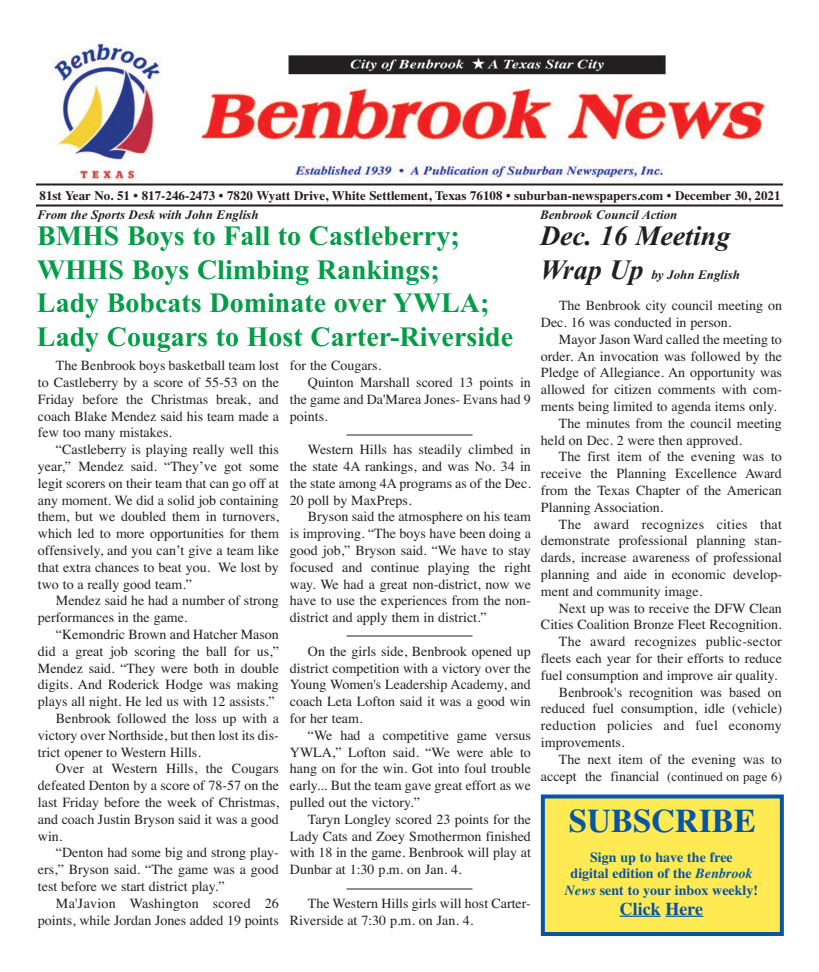
<style>
.page{position:relative;width:819px;height:972px;background:#fff}
.page>*{position:absolute;margin:0;border:0;box-sizing:border-box;transform-origin:0 0}
.t1{font:700 33px "Times";color:#0855a4}
.t2{font:700 28px/33.6px "Times New Roman";color:#039d47}
.t3{font:italic 700 28px "Times New Roman";color:#231f20}
.t4{font:700 18px "Times";color:#0855a4}
.t5{font:14px/16.8px "Times";color:#231f20;text-align:justify}
.t6{font:14px "Times";letter-spacing:.02em;color:#231f20}
.t7{font:700 14px/16.8px "Times";color:#0855a4;text-align:center}
.t8{font:700 13px "Times";color:#231f20}
.t9{font:italic 700 13px "Times New Roman";color:#231f20}
.s1{font-size:28px}
.s2{font-size:13px}
.s3{font-style:italic}
</style>
<div class="page">
<img style="left:36px;top:42px;width:747px;height:142px">
<hr style="left:36px;top:184px;width:747px;height:2px;background:#231f20">
<hr style="left:36px;top:204px;width:747px;height:2px;background:#231f20">
<div style="left:545px;top:798px;width:235px;height:134px;background:#ffea54"></div>
<div style="left:541px;top:794px;width:243px;height:142px;border:4px solid #0855a4"></div>
<hr style="left:620px;top:916px;width:41px;height:1px;background:#0855a4">
<hr style="left:666px;top:916px;width:37px;height:1px;background:#0855a4">
<hr style="left:346px;top:434px;width:126px;height:2px;background:#231f20">
<hr style="left:346px;top:636px;width:126px;height:1px;background:#231f20">
<hr style="left:346px;top:888px;width:126px;height:1px;background:#231f20">
<p class="t8" style="left:40px;top:188px;width:743px">81st Year No. 51 • 817-246-2473 • 7820 Wyatt Drive, White Settlement, Texas 76108 • suburban-newspapers.com • December 30, 2021</p>
<p class="t9" style="left:540px;top:207px;width:139px">Benbrook Council Action</p>
<h2 class="t3" style="left:540px;top:219px;width:192px">Dec. 16 Meeting</h2>
<p class="t9" style="left:540px;top:267px;width:202px"><span class="s1">Wrap Up</span> by John English</p>
<p class="t5" style="left:541px;top:297px;width:243px;text-indent:18px">The Benbrook city council meeting on<br>Dec. 16 was conducted in person.</p>
<p class="t5" style="left:559px;top:331px;width:224px">Mayor Jason Ward called the meeting to</p>
<p class="t5" style="left:541px;top:347px;width:243px">order. An invocation was followed by the</p>
<p class="t5" style="left:541px;top:364px;width:242px">Pledge of Allegiance. An opportunity was</p>
<p class="t5" style="left:541px;top:381px;width:242px">allowed for citizen comments with com-</p>
<p class="t5" style="left:541px;top:398px;width:237px">ments being limited to agenda items only.</p>
<p class="t5" style="left:559px;top:415px;width:224px">The minutes from the council meeting</p>
<p class="t5" style="left:541px;top:431px;width:203px">held on Dec. 2 were then approved.</p>
<p class="t5" style="left:559px;top:448px;width:224px">The first item of the evening was to</p>
<p class="t5" style="left:541px;top:465px;width:243px">receive the Planning Excellence Award</p>
<p class="t5" style="left:541px;top:482px;width:243px">from the Texas Chapter of the American</p>
<p class="t5" style="left:541px;top:499px;width:124px">Planning Association.</p>
<p class="t6" style="left:559px;top:516px;width:225px">The award recognizes cities that</p>
<p class="t5" style="left:541px;top:532px;width:242px">demonstrate professional planning stan-</p>
<p class="t5" style="left:541px;top:549px;width:243px">dards, increase awareness of professional</p>
<p class="t5" style="left:541px;top:566px;width:242px">planning and aide in economic develop-</p>
<p class="t5" style="left:541px;top:583px;width:163px">ment and community image.</p>
<p class="t5" style="left:559px;top:599px;width:224px">Next up was to receive the DFW Clean</p>
<p class="t5" style="left:541px;top:616px;width:242px">Cities Coalition Bronze Fleet Recognition.</p>
<p class="t6" style="left:559px;top:633px;width:224px">The award recognizes public-sector</p>
<p class="t5" style="left:541px;top:650px;width:243px">fleets each year for their efforts to reduce</p>
<p class="t5" style="left:541px;top:667px;width:238px">fuel consumption and improve air quality.</p>
<p class="t5" style="left:559px;top:683px;width:225px">Benbrook's recognition was based on</p>
<p class="t5" style="left:541px;top:700px;width:242px">reduced fuel consumption, idle (vehicle)</p>
<p class="t6" style="left:541px;top:717px;width:242px">reduction policies and fuel economy</p>
<p class="t5" style="left:541px;top:734px;width:85px">improvements.</p>
<p class="t5" style="left:559px;top:751px;width:224px">The next item of the evening was to</p>
<p class="t5" style="left:541px;top:767px;width:243px">accept the financial <span class="s2">(continued on page 6)</span></p>
<p class="t9" style="left:37px;top:207px;width:223px">From the Sports Desk with John English</p>
<h2 class="t2" style="left:37px;top:219px;width:478px">BMHS Boys to Fall to Castleberry; WHHS Boys Climbing Rankings;<br>Lady Bobcats Dominate over YWLA; Lady Cougars to Host Carter-Riverside</h2>
<p class="t5" style="left:38px;top:357px;width:243px;text-indent:18px">The Benbrook boys basketball team lost to Castleberry by a score of 55-53 on the Friday before the Christmas break, and coach Blake Mendez said his team made a few too many mistakes.</p>
<p class="t5" style="left:38px;top:441px;width:243px;text-indent:18px">“Castleberry is playing really well this year,” Mendez said. “They’ve got some legit scorers on their team that can go off at any moment. We did a solid job containing them, but we doubled them in turnovers, which led to more opportunities for them offensively, and you can’t give a team like that extra chances to beat you. We lost by two to a really good team.”</p>
<p class="t5" style="left:38px;top:592px;width:243px;text-indent:18px">Mendez said he had a number of strong performances in the game.</p>
<p class="t5" style="left:56px;top:626px;width:225px">“Kemondric Brown and Hatcher Mason</p>
<p class="t5" style="left:38px;top:643px;width:243px">did a great job scoring the ball for us,”</p>
<p class="t5" style="left:38px;top:659px;width:243px">Mendez said. “They were both in double</p>
<p class="t5" style="left:38px;top:676px;width:243px">digits. And Roderick Hodge was making</p>
<p class="t5" style="left:38px;top:693px;width:238px">plays all night. He led us with 12 assists.”</p>
<p class="t5" style="left:56px;top:710px;width:225px">Benbrook followed the loss up with a</p>
<p class="t5" style="left:38px;top:727px;width:242px">victory over Northside, but then lost its dis-</p>
<p class="t5" style="left:38px;top:743px;width:164px">trict opener to Western Hills.</p>
<p class="t5" style="left:56px;top:760px;width:224px">Over at Western Hills, the Cougars</p>
<p class="t5" style="left:38px;top:777px;width:243px">defeated Denton by a score of 78-57 on the</p>
<p class="t5" style="left:38px;top:794px;width:242px">last Friday before the week of Christmas,</p>
<p class="t5" style="left:38px;top:811px;width:243px">and coach Justin Bryson said it was a good</p>
<p class="t5" style="left:38px;top:827px;width:26px">win.</p>
<p class="t5" style="left:56px;top:844px;width:225px">“Denton had some big and strong play-</p>
<p class="t5" style="left:38px;top:861px;width:243px">ers,” Bryson said. “The game was a good</p>
<p class="t5" style="left:38px;top:878px;width:188px">test before we start district play.”</p>
<p class="t6" style="left:56px;top:895px;width:224px">Ma'Javion Washington scored 26</p>
<p class="t5" style="left:38px;top:911px;width:242px">points, while Jordan Jones added 19 points</p>
<p class="t5" style="left:290px;top:357px;width:93px">for the Cougars.</p>
<p class="t5" style="left:308px;top:374px;width:224px">Quinton Marshall scored 13 points in</p>
<p class="t5" style="left:290px;top:391px;width:243px">the game and Da'Marea Jones- Evans had 9</p>
<p class="t5" style="left:290px;top:407px;width:39px">points.</p>
<p class="t5" style="left:290px;top:441px;width:243px;text-indent:18px">Western Hills has steadily climbed in the state 4A rankings, and was No. 34 in the state among 4A programs as of the Dec.<br>20 poll by MaxPreps.</p>
<p class="t5" style="left:290px;top:508px;width:243px;text-indent:18px">Bryson said the atmosphere on his team is improving. “The boys have been doing a good job,” Bryson said. “We have to stay focused and continue playing the right way. We had a great non-district, now we have to use the experiences from the non&shy;district and apply them in district.”</p>
<p class="t5" style="left:290px;top:643px;width:243px;text-indent:18px">On the girls side, Benbrook opened up district competition with a victory over the Young Women's Leadership Academy, and coach Leta Lofton said it was a good win for her team.</p>
<p class="t5" style="left:290px;top:727px;width:243px;text-indent:18px">“We had a competitive game versus YWLA,” Lofton said. “We were able to hang on for the win. Got into foul trouble early... But the team gave great effort as we pulled out the victory.”</p>
<p class="t5" style="left:290px;top:811px;width:243px;text-indent:18px">Taryn Longley scored 23 points for the Lady Cats and Zoey Smothermon finished with 18 in the game. Benbrook will play at Dunbar at 1:30 p.m. on Jan. 4.</p>
<p class="t5" style="left:290px;top:895px;width:242px;text-indent:18px">The Western Hills girls will host Carter-<br>Riverside at 7:30 p.m. on Jan. 4.</p>
<h1 class="t1" style="left:569px;top:801px;width:189px">SUBSCRIBE</h1>
<p class="t7" style="left:565px;top:848px;width:195px">Sign up to have the free<br>digital edition of the <span class="s3">Benbrook<br>News</span> sent to your inbox weekly!</p>
<p class="t4" style="left:620px;top:898px;width:85px">Click Here</p>
</div>
